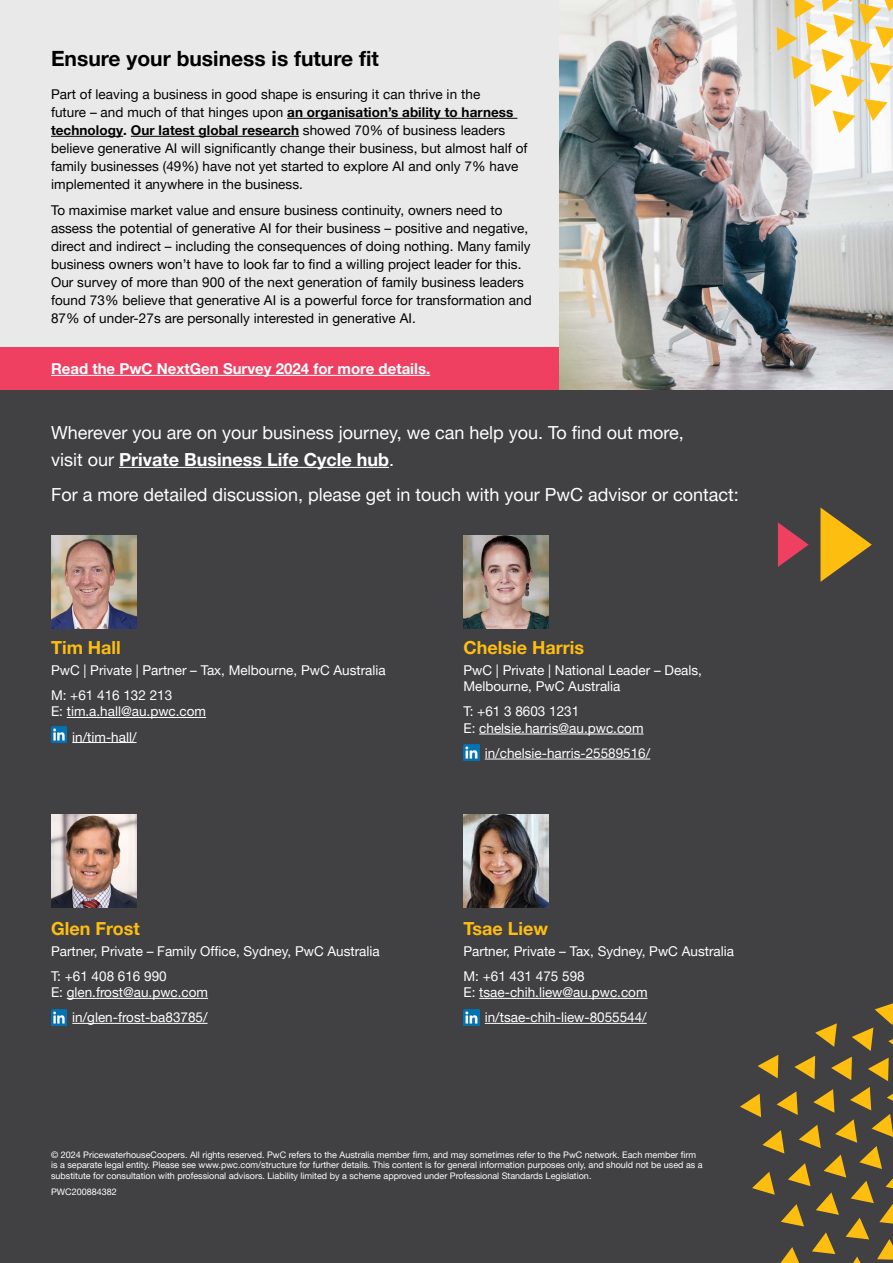
<style>
.page{position:relative;width:893px;height:1263px;background:#fff}
.page>*{position:absolute;margin:0;border:0;box-sizing:border-box;transform-origin:0 0}
.t1{font:700 21px "Helvetica Neue LT Pro";color:#000}
.t2{font:18px/27px "Helvetica Neue LT Pro";color:#fff}
.t3{font:700 18px "Helvetica Neue LT Pro";color:#febe10}
.t4{font:700 15px "Helvetica Neue LT Pro";color:#fff}
.t5{font:13.5px/18px "Helvetica Neue LT Pro";letter-spacing:.005em;color:#000}
.t6{font:13.5px/25px "Helvetica Neue LT Pro";color:#fff}
.t7{font:9px/10.5px "Helvetica Neue LT Pro";color:#fff}
.s1{font-weight:700}
</style>
<div class="page">
<div style="left:0;top:0;width:893px;height:347px;background:#e9e9ea"></div>
<hr style="left:287px;top:118px;width:230px;height:1px;background:#000">
<hr style="left:51px;top:136px;width:72px;height:1px;background:#000">
<hr style="left:131px;top:136px;width:168px;height:1px;background:#000">
<div style="left:0;top:373px;width:893px;height:890px;background:#414042"></div>
<hr style="left:479px;top:734px;width:165px;height:1px;background:#fff">
<hr style="left:485px;top:759px;width:165px;height:1px;background:#fff">
<hr style="left:67px;top:998px;width:141px;height:1px;background:#fff">
<hr style="left:72px;top:1023px;width:136px;height:1px;background:#fff">
<hr style="left:67px;top:717px;width:139px;height:1px;background:#fff">
<hr style="left:72px;top:742px;width:65px;height:1px;background:#fff">
<img style="left:51px;top:535px;width:85px;height:94px">
<img style="left:51px;top:727px;width:16px;height:16px">
<img style="left:463px;top:745px;width:16px;height:16px">
<hr style="left:479px;top:998px;width:169px;height:1px;background:#fff">
<hr style="left:485px;top:1023px;width:162px;height:1px;background:#fff">
<hr style="left:119px;top:467px;width:270px;height:1px;background:#fff">
<div style="left:0;top:347px;width:893px;height:43px;background:#ef4062"></div>
<hr style="left:51px;top:375px;width:379px;height:1px;background:#fff">
<img style="left:463px;top:535px;width:86px;height:94px">
<img style="left:51px;top:814px;width:85px;height:94px">
<img style="left:463px;top:814px;width:86px;height:94px">
<img style="left:51px;top:1009px;width:16px;height:16px">
<img style="left:463px;top:1009px;width:16px;height:16px">
<img style="left:560px;top:0;width:333px;height:390px">
<svg style="left:764px;top:0;width:129px;height:133px"></svg>
<svg style="left:740px;top:1087px;width:153px;height:176px"></svg>
<svg style="left:758px;top:1055px;width:20px;height:23px"></svg>
<svg style="left:794px;top:1003px;width:99px;height:78px"></svg>
<svg style="left:820px;top:507px;width:52px;height:75px"></svg>
<svg style="left:778px;top:522px;width:31px;height:45px"></svg>
<h1 class="t1" style="left:51px;top:45px;width:329px">Ensure your business is future fit</h1>
<p class="t5" style="left:51px;top:85px;width:478px">Part of leaving a business in good shape is ensuring it can thrive in the<br>future – and much of that hinges upon <span class="s1">an organisation’s ability to harness technology. Our latest global research</span> showed 70% of business leaders believe generative AI will significantly change their business, but almost half of family businesses (49%) have not yet started to explore AI and only 7% have implemented it anywhere in the business.</p>
<p class="t5" style="left:51px;top:201px;width:482px">To maximise market value and ensure business continuity, owners need to assess the potential of generative AI for their business – positive and negative, direct and indirect – including the consequences of doing nothing. Many family business owners won’t have to look far to find a willing project leader for this.<br>Our survey of more than 900 of the next generation of family business leaders found 73% believe that generative AI is a powerful force for transformation and 87% of under-27s are personally interested in generative AI.</p>
<p class="t4" style="left:51px;top:359px;width:381px">Read the PwC NextGen Survey 2024 for more details.</p>
<h2 class="t2" style="left:51px;top:418px;width:634px">Wherever you are on your business journey, we can help you. To find out more, visit our <span class="s1">Private Business Life Cycle hub</span>.</h2>
<h2 class="t2" style="left:51px;top:481px;width:689px">For a more detailed discussion, please get in touch with your PwC advisor or contact:</h2>
<h2 class="t3" style="left:51px;top:637px;width:71px">Tim Hall</h2>
<p class="t6" style="left:51px;top:657px;width:336px">PwC | Private | Partner – Tax, Melbourne, PwC Australia<br>M: +61 416 132 213</p>
<p class="t6" style="left:72px;top:699px;width:135px;text-indent:-21px">E: tim.a.hall@au.pwc.com in/tim-hall/</p>
<h2 class="t3" style="left:51px;top:917px;width:90px">Glen Frost</h2>
<p class="t6" style="left:51px;top:938px;width:330px">Partner, Private – Family Office, Sydney, PwC Australia<br>T: +61 408 616 990</p>
<p class="t6" style="left:51px;top:980px;width:159px;text-align:right">E: glen.frost@au.pwc.com in/glen-frost-ba83785/</p>
<h2 class="t3" style="left:463px;top:637px;width:122px">Chelsie Harris</h2>
<p class="t6" style="left:463px;top:662px;width:240px;line-height:16.5px">PwC | Private | National Leader – Deals,<br>Melbourne, PwC Australia</p>
<p class="t6" style="left:463px;top:703px;width:182px;line-height:16.5px">T: +61 3 8603 1231<br>E: chelsie.harris@au.pwc.com</p>
<p class="t6" style="left:485px;top:740px;width:167px">in/chelsie-harris-25589516/</p>
<h2 class="t3" style="left:463px;top:917px;width:86px">Tsae Liew</h2>
<p class="t6" style="left:463px;top:938px;width:272px">Partner, Private – Tax, Sydney, PwC Australia<br>M: +61 431 475 598</p>
<p class="t6" style="left:463px;top:980px;width:186px;text-align:right">E: tsae-chih.liew@au.pwc.com in/tsae-chih-liew-8055544/</p>
<p class="t7" style="left:51px;top:1149px;width:653px">© 2024 PricewaterhouseCoopers. All rights reserved. PwC refers to the Australia member firm, and may sometimes refer to the PwC network. Each member firm is a separate legal entity. Please see www.pwc.com/structure for further details. This content is for general information purposes only, and should not be used as a substitute for consultation with professional advisors. Liability limited by a scheme approved under Professional Standards Legislation.</p>
<p class="t7" style="left:51px;top:1186px;width:67px">PWC200884382</p>
</div>
